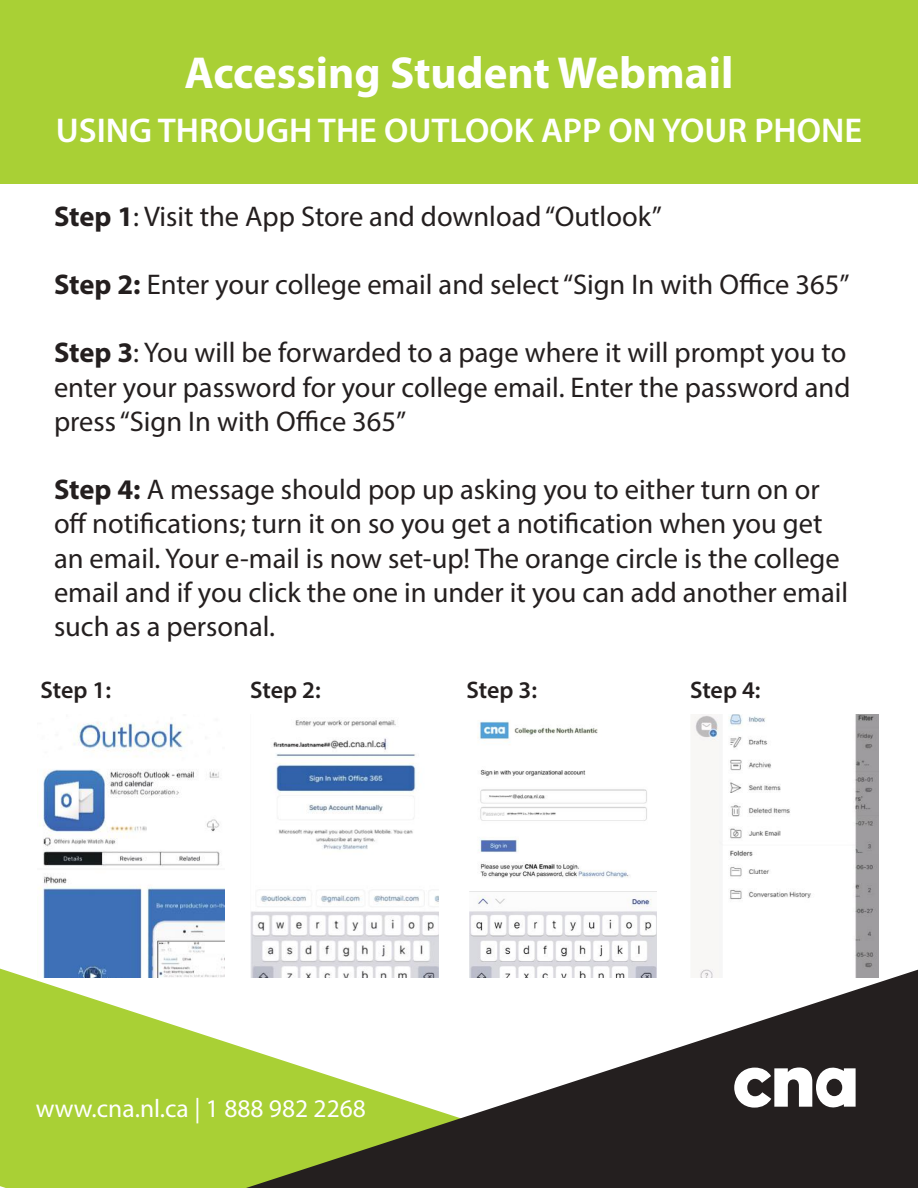
<style>
.page{position:relative;width:918px;height:1188px;background:#fff}
.page>*{position:absolute;margin:0;border:0;box-sizing:border-box;transform-origin:0 0}
.t1{font:700 45px "Myriad Pro";color:#fff}
.t2{font:600 34.5px "Myriad Pro";color:#fff}
.t3{font:28.5px/34.2px "Myriad Pro";color:#241f1f}
.t4{font:25.5px "Myriad Pro";color:#fff}
.t5{font:600 24px "Myriad Pro";letter-spacing:-.005em;color:#241f1f}
.s1{font-weight:700}
</style>
<div class="page">
<svg style="left:0;top:969px;width:470px;height:219px;fill:#a9d035"></svg>
<svg style="left:246px;top:970px;width:672px;height:218px"></svg>
<div style="left:714px;top:1041px;width:150px;height:93px;background:#241f1f"></div>
<svg style="left:734px;top:1067px;width:122px;height:41px"></svg>
<div style="left:0;top:0;width:918px;height:184px;background:#a9d035"></div>
<img style="left:37px;top:722px;width:187px;height:256px">
<img style="left:251px;top:720px;width:187px;height:258px">
<img style="left:470px;top:721px;width:187px;height:257px">
<img style="left:691px;top:714px;width:187px;height:264px">
<h1 class="t1" style="left:185px;top:44px;width:550px">Accessing Student Webmail</h1>
<p class="t2" style="left:56px;top:109px;width:808px">USING THROUGH THE OUTLOOK APP ON YOUR PHONE</p>
<p class="t3" style="left:54px;top:199px;width:609px"><span class="s1">Step 1</span>: Visit the App Store and download “Outlook”</p>
<p class="t3" style="left:54px;top:267px;width:797px"><span class="s1">Step 2:</span> Enter your college email and select “Sign In with Office 365”</p>
<p class="t3" style="left:54px;top:335px;width:798px"><span class="s1">Step 3</span>: You will be forwarded to a page where it will prompt you to enter your password for your college email. Enter the password and press “Sign In with Office 365”</p>
<p class="t3" style="left:54px;top:472px;width:796px"><span class="s1">Step 4:</span> A message should pop up asking you to either turn on or off notifications; turn it on so you get a notification when you get an email. Your e-mail is now set-up! The orange circle is the college email and if you click the one in under it you can add another email such as a personal.</p>
<p class="t5" style="left:41px;top:675px;width:72px">Step 1:</p>
<p class="t5" style="left:250px;top:675px;width:72px">Step 2:</p>
<p class="t5" style="left:466px;top:675px;width:72px">Step 3:</p>
<p class="t5" style="left:690px;top:675px;width:72px">Step 4:</p>
<p class="t4" style="left:36px;top:1092px;width:332px">www.cna.nl.ca | 1 888 982 2268</p>
</div>
